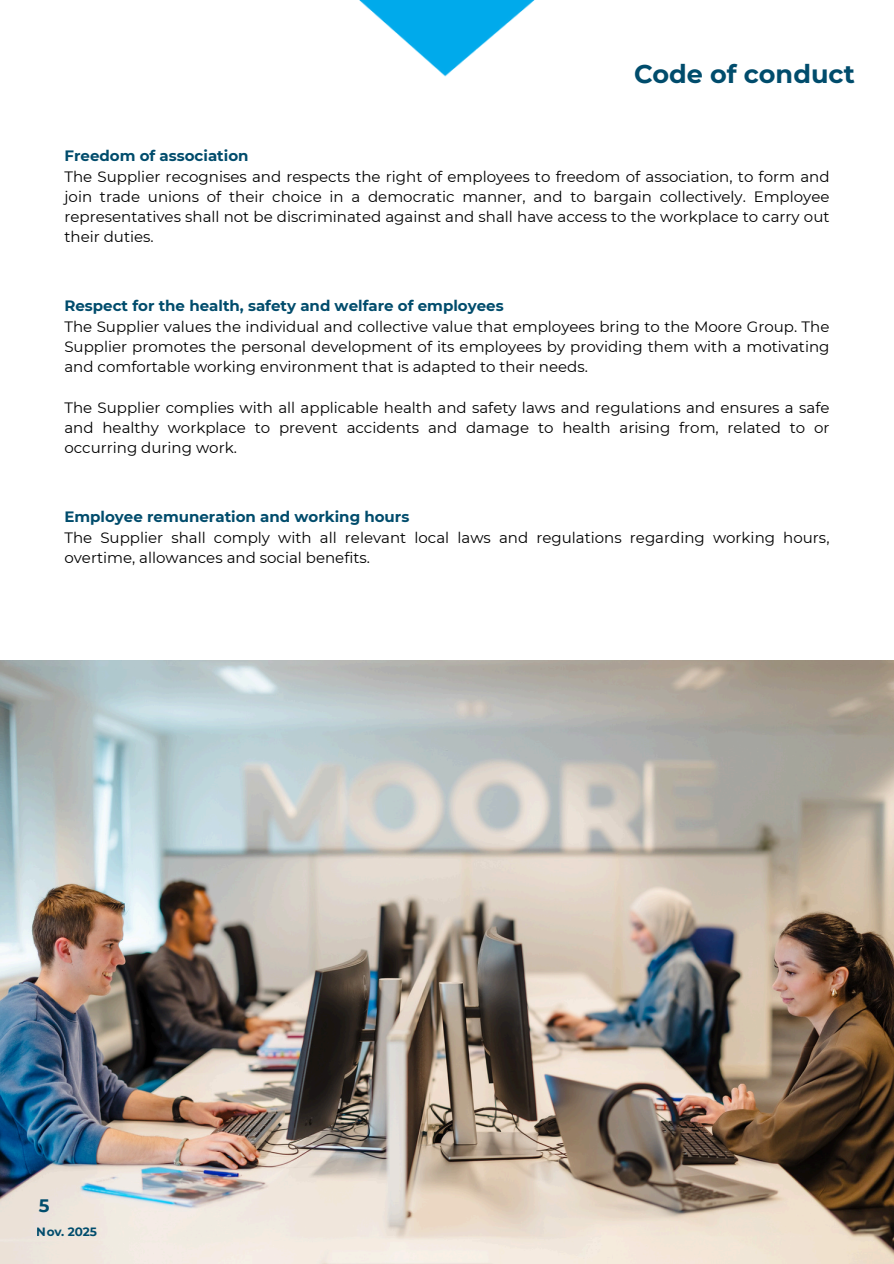
<style>
.page{position:relative;width:894px;height:1264px;background:#fff}
.page>*{position:absolute;margin:0;border:0;box-sizing:border-box;transform-origin:0 0}
.t1{font:700 25.5px "Montserrat";color:#004c6c}
.t2{font:700 18px "Montserrat";color:#004c6c}
.t3{font:15px/20.2px "Montserrat";color:#000;text-align:justify}
.t4{font:700 15px "Montserrat";color:#004c6c}
.t5{font:700 12px "Montserrat";color:#004c6c}
</style>
<div class="page">
<img style="left:359px;top:0;width:176px;height:77px">
<img style="left:0;top:660px;width:893px;height:603px">
<h1 class="t1" style="left:634px;top:58px;width:222px">Code of conduct</h1>
<p class="t4" style="left:64px;top:147px;width:185px">Freedom of association</p>
<p class="t3" style="left:64px;top:166px;width:766px">The Supplier recognises and respects the right of employees to freedom of association, to form and join trade unions of their choice in a democratic manner, and to bargain collectively. Employee representatives shall not be discriminated against and shall have access to the workplace to carry out their duties.</p>
<p class="t4" style="left:64px;top:297px;width:440px">Respect for the health, safety and welfare of employees</p>
<p class="t3" style="left:64px;top:316px;width:766px">The Supplier values the individual and collective value that employees bring to the Moore Group. The Supplier promotes the personal development of its employees by providing them with a motivating and comfortable working environment that is adapted to their needs.</p>
<p class="t3" style="left:64px;top:397px;width:766px">The Supplier complies with all applicable health and safety laws and regulations and ensures a safe and healthy workplace to prevent accidents and damage to health arising from, related to or occurring during work.</p>
<p class="t4" style="left:64px;top:508px;width:346px">Employee remuneration and working hours</p>
<p class="t3" style="left:64px;top:527px;width:766px">The Supplier shall comply with all relevant local laws and regulations regarding working hours, overtime, allowances and social benefits.</p>
<p class="t2" style="left:39px;top:1194px;width:12px">5</p>
<p class="t5" style="left:37px;top:1224px;width:62px">Nov. 2025</p>
</div>
